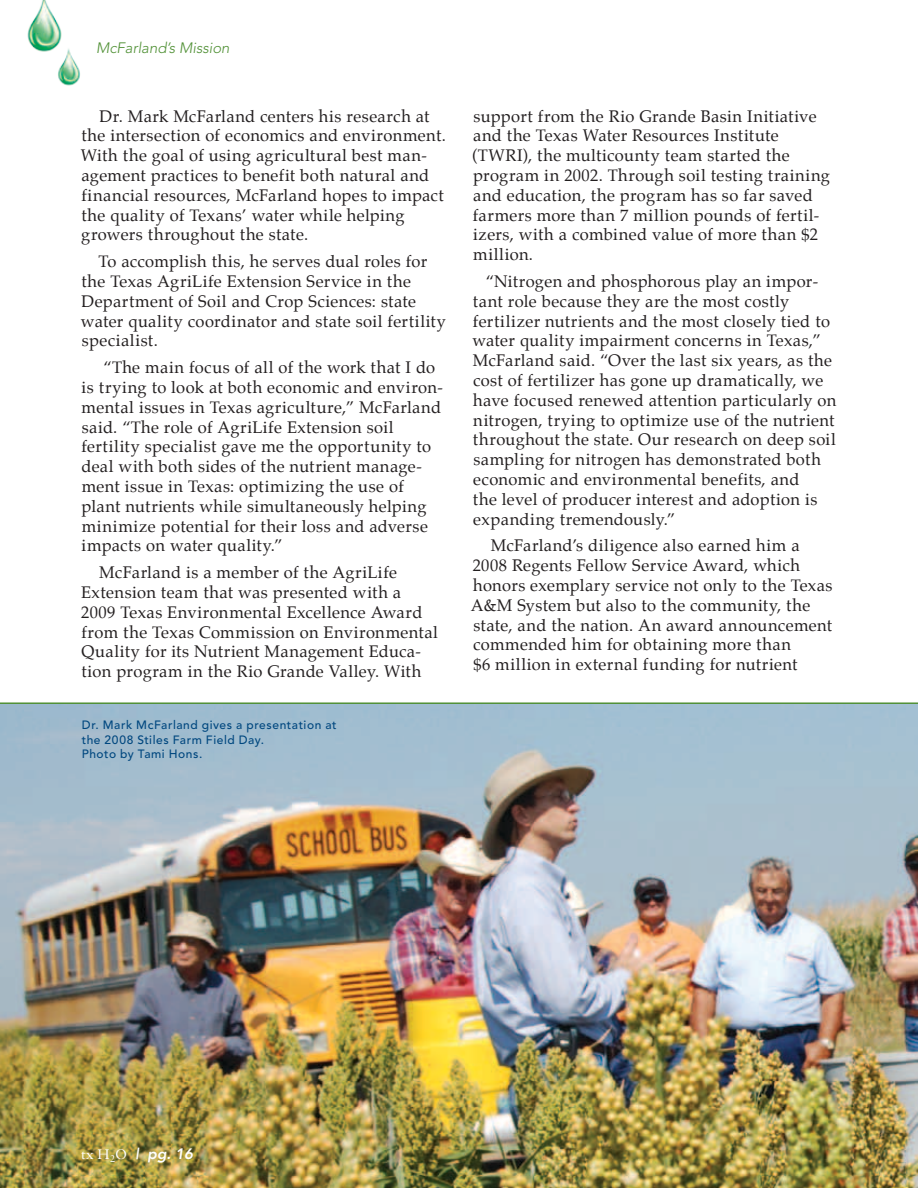
<style>
.page{position:relative;width:918px;height:1188px;background:#fff}
.page>*{position:absolute;margin:0;border:0;box-sizing:border-box;transform-origin:0 0}
.t1{font:16.5px/19.8px "Palatino";letter-spacing:.02em;color:#231f20}
.t2{font:italic 300 15px "Avenir";color:#519136}
.t3{font:italic 800 15px "Avenir";color:#fff}
.t4{font:500 12px/14.4px "Avenir";letter-spacing:.045em;color:#00477f}
.s1{font-family:"Sabon";font-weight:400;font-style:normal}
</style>
<div class="page">
<img style="left:0;top:702px;width:918px;height:486px">
<img style="left:27px;top:0;width:35px;height:52px">
<img style="left:57px;top:45px;width:23px;height:41px">
<p class="t2" style="left:96px;top:39px;width:135px">McFarland’s Mission</p>
<p class="t1" style="left:81px;top:106px;width:367px;text-indent:19px">Dr. Mark McFarland centers his research at the intersection of economics and environment.<br>With the goal of using agricultural best man&shy;agement practices to benefit both natural and financial resources, McFarland hopes to impact the quality of Texans’ water while helping growers throughout the state.</p>
<p class="t1" style="left:81px;top:252px;width:367px;text-indent:18px">To accomplish this, he serves dual roles for the Texas AgriLife Extension Service in the Department of Soil and Crop Sciences: state water quality coordinator and state soil fertility specialist.</p>
<p class="t1" style="left:81px;top:358px;width:363px;text-indent:22px">“The main focus of all of the work that I do is trying to look at both economic and environ&shy;mental issues in Texas agriculture,” McFarland said. “The role of AgriLife Extension soil fertility specialist gave me the opportunity to deal with both sides of the nutrient manage&shy;ment issue in Texas: optimizing the use of plant nutrients while simultaneously helping minimize potential for their loss and adverse impacts on water quality.”</p>
<p class="t1" style="left:81px;top:563px;width:358px;text-indent:18px">McFarland is a member of the AgriLife Extension team that was presented with a 2009 Texas Environmental Excellence Award from the Texas Commission on Environmental Quality for its Nutrient Management Educa&shy;tion program in the Rio Grande Valley. With</p>
<p class="t4" style="left:82px;top:718px;width:257px">Dr. Mark McFarland gives a presentation at the 2008 Stiles Farm Field Day.<br>Photo by Tami Hons.</p>
<p class="t1" style="left:472px;top:106px;width:359px">support from the Rio Grande Basin Initiative and the Texas Water Resources Institute (TWRI), the multicounty team started the program in 2002. Through soil testing training and education, the program has so far saved farmers more than 7 million pounds of fertil&shy;izers, with a combined value of more than $2 million.</p>
<p class="t1" style="left:472px;top:271px;width:366px;text-indent:13px">“Nitrogen and phosphorous play an impor&shy;tant role because they are the most costly fertilizer nutrients and the most closely tied to water quality impairment concerns in Texas,” McFarland said. “Over the last six years, as the cost of fertilizer has gone up dramatically, we have focused renewed attention particularly on nitrogen, trying to optimize use of the nutrient throughout the state. Our research on deep soil sampling for nitrogen has demonstrated both economic and environmental benefits, and<br>the level of producer interest and adoption is expanding tremendously.”</p>
<p class="t1" style="left:471px;top:536px;width:363px;text-indent:20px">McFarland’s diligence also earned him a 2008 Regents Fellow Service Award, which honors exemplary service not only to the Texas A&amp;M System but also to the community, the state, and the nation. An award announcement commended him for obtaining more than<br>$6 million in external funding for nutrient</p>
<p class="t3" style="left:81px;top:1145px;width:114px"><span class="s1">tx H</span><sub>2</sub><span class="s1">O</span> | pg. 16</p>
</div>
